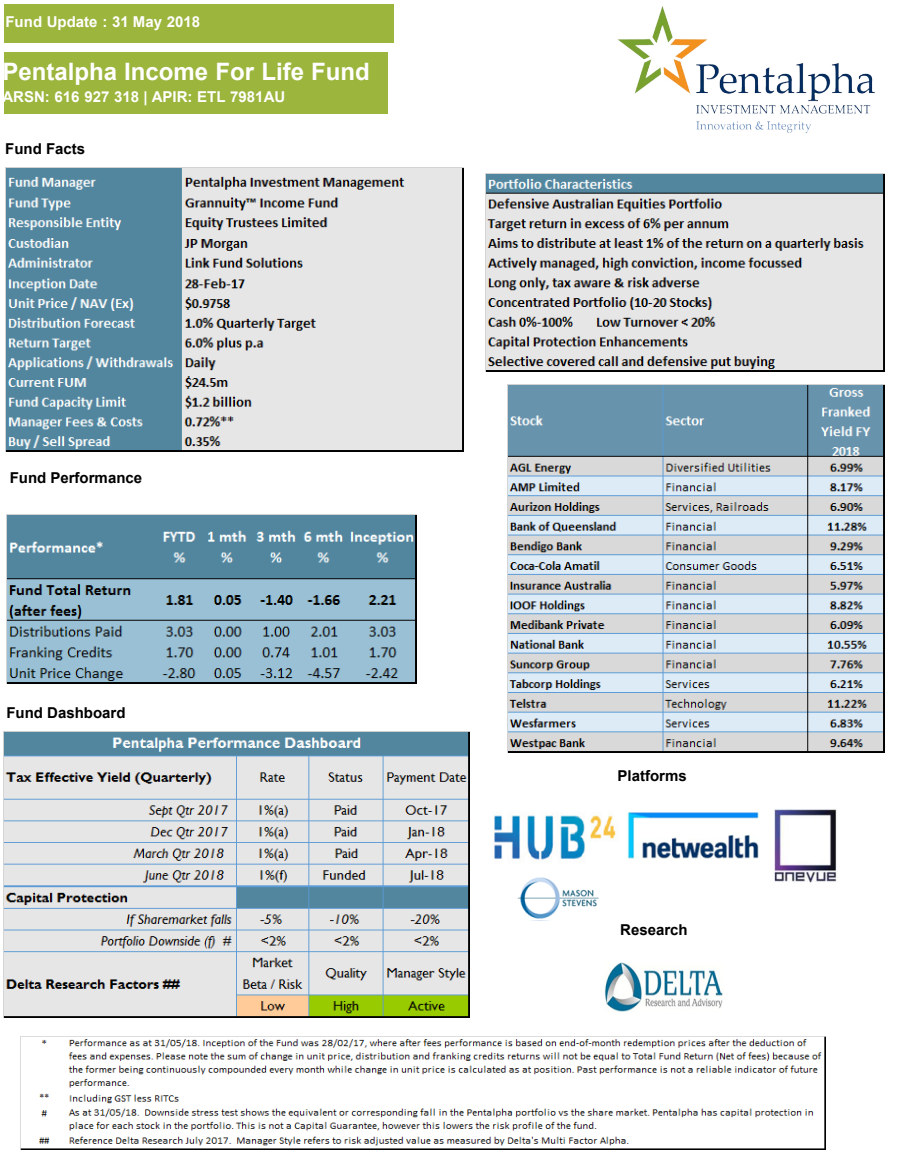
<style>
.page{position:relative;width:905px;height:1175px;background:#fff}
.page>*{position:absolute;margin:0;border:0;box-sizing:border-box;transform-origin:0 0}
.t1{font:700 24px "Arial";color:#fff}
.t2{font:700 15px "Arial";color:#fff}
.t3{font:700 15px "Arial";color:#000}
.t4{font:700 15px "Arial";color:#000}
.s1{font-style:inherit}
</style>
<div class="page">
<img style="left:617px;top:6px;width:258px;height:127px">
<div style="left:4px;top:4px;width:390px;height:39px;background:#9cb53c"></div>
<div style="left:4px;top:53px;width:384px;height:61px;background:#9cb53c"></div>
<img style="left:494px;top:815px;width:122px;height:45px">
<img style="left:627px;top:812px;width:132px;height:47px">
<img style="left:517px;top:877px;width:82px;height:42px">
<img style="left:604px;top:962px;width:119px;height:50px">
<img style="left:486px;top:173px;width:398px;height:199px">
<img style="left:774px;top:809px;width:63px;height:74px">
<img style="left:5px;top:167px;width:459px;height:284px">
<img style="left:507px;top:384px;width:377px;height:369px">
<img style="left:3px;top:731px;width:466px;height:286px">
<img style="left:21px;top:1036px;width:804px;height:113px">
<img style="left:7px;top:514px;width:409px;height:169px">
<p class="t2" style="left:5px;top:11px;width:196px">Fund Update : 31 May 2018</p>
<h1 class="t1" style="left:2px;top:55px;width:369px">Pentalpha Income For Life Fund</h1>
<p class="t2" style="left:2px;top:86px;width:284px">ARSN: 616 927 318 <span class="s1">|</span> APIR: ETL 7981AU</p>
<p class="t3" style="left:5px;top:138px;width:81px">Fund Facts</p>
<p class="t4" style="left:10px;top:467px;width:134px"><span class="s1">Fund</span> Performance</p>
<p class="t3" style="left:6px;top:701px;width:121px">Fund Dashboard</p>
<p class="t3" style="left:617px;top:765px;width:71px">Platforms</p>
<p class="t3" style="left:620px;top:918px;width:69px">Research</p>
</div>
